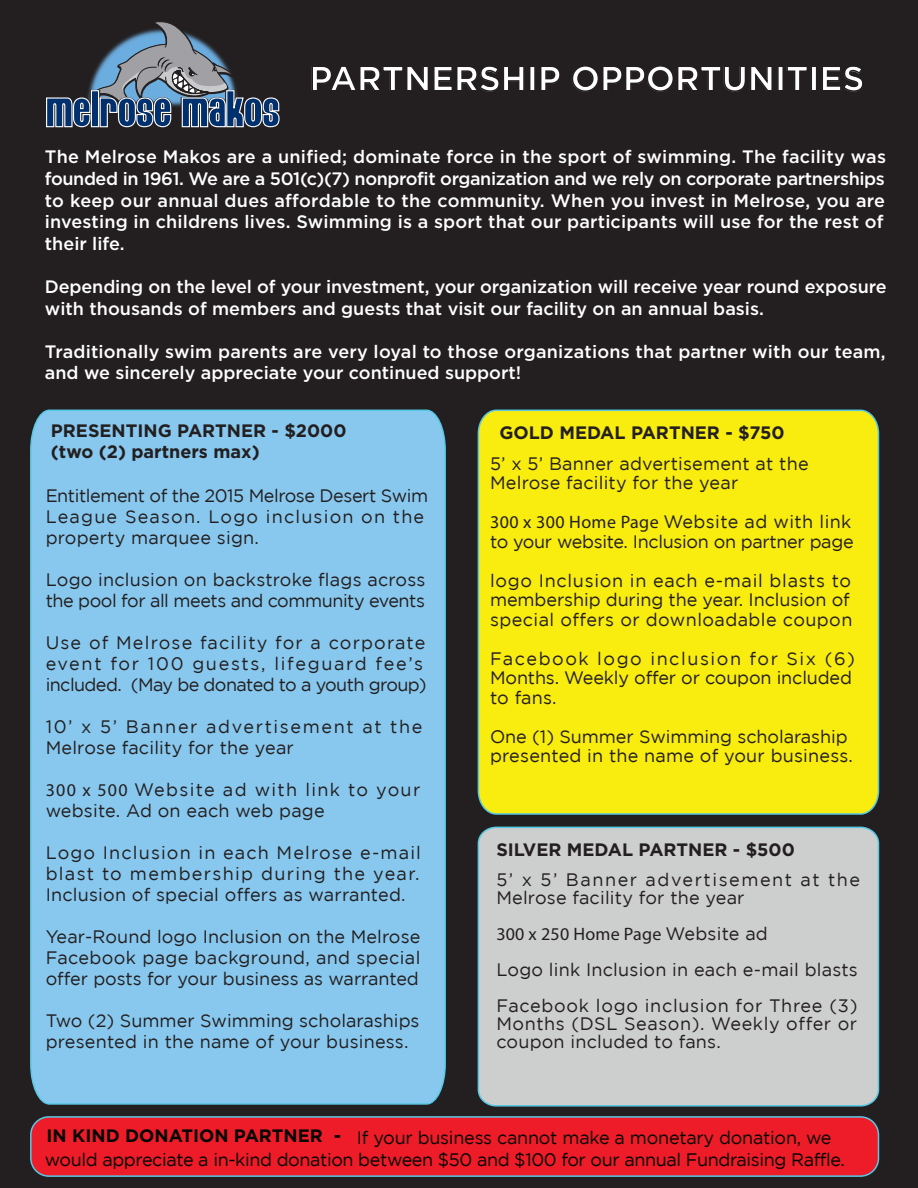
<style>
.page{position:relative;width:918px;height:1188px;background:#231f20}
.page>*{position:absolute;margin:0;border:0;box-sizing:border-box;transform-origin:0 0}
.t1{font:700 34.95px "Gotham";letter-spacing:-.015em;color:#fff}
.t2{font:18px/21px "Gotham";letter-spacing:.01em;color:#231f20}
.t3{font:500 18px/21.6px "Gotham";color:#fff}
.t4{font:18px/22px "Gotham";letter-spacing:-.02em;color:#050504}
.t5{font:18px/21px "Gotham";letter-spacing:.065em;color:#231f20}
.t6{font:700 18px/21.6px "Gotham";color:#231f20}
.t7{font:18px/21px "Gotham";letter-spacing:-.015em;color:#231f20}
.t8{font:18px/19.5px "Gotham";letter-spacing:-.01em;color:#231f20}
.t9{font:18px/19.5px "Gotham";letter-spacing:-.02em;color:#231f20}
.t10{font:18px/21px "Gotham";letter-spacing:.06em;color:#231f20}
.t11{font:18px/18px "Gotham";letter-spacing:.035em;color:#231f20}
.t12{font:18px "Myriad Pro";letter-spacing:.01em;color:#231f20}
.s1{font-family:"Myriad Pro"}
.s2{font-family:"Gotham"}
.s3{font-weight:700;color:#060705}
.s4{color:#060705}
</style>
<div class="page">
<svg style="left:46px;top:22px;width:234px;height:106px"></svg>
<div style="left:30px;top:409px;width:416px;height:696px;background:#88c8ee"></div>
<div style="left:477px;top:409px;width:403px;height:406px;background:#f9ec0f"></div>
<div style="left:477px;top:826px;width:403px;height:281px;background:#cdcece"></div>
<div style="left:31px;top:1117px;width:847px;height:59px;background:#ee1c28;border-radius:18px"></div>
<div style="left:30px;top:1116px;width:849px;height:61px;border:2px solid #56c9e5;border-radius:18px"></div>
<h1 class="t1" style="left:309px;top:58px;width:557px">PARTNERSHIP OPPORTUNITIES</h1>
<p class="t3" style="left:45px;top:146px;width:843px">The Melrose Makos are a unified; dominate force in the sport of swimming. The facility was founded in 1961. We are a 501(c)(7) nonprofit organization and we rely on corporate partnerships to keep our annual dues affordable to the community. When you invest in Melrose, you are investing in childrens lives. Swimming is a sport that our participants will use for the rest of their life.</p>
<p class="t3" style="left:45px;top:275px;width:843px">Depending on the level of your investment, your organization will receive year round exposure with thousands of members and guests that visit our facility on an annual basis.</p>
<p class="t3" style="left:45px;top:340px;width:842px">Traditionally swim parents are very loyal to those organizations that partner with our team, and we sincerely appreciate your continued support!</p>
<p class="t6" style="left:51px;top:419px;width:297px">PRESENTING PARTNER - $2000 (two (2) partners max)</p>
<p class="t2" style="left:46px;top:485px;width:384px">Entitlement of the 2015 Melrose Desert Swim<br>League Season. Logo inclusion on the property marquee sign.</p>
<p class="t7" style="left:46px;top:569px;width:381px">Logo inclusion on backstroke flags across the pool for all meets and community events</p>
<p class="t5" style="left:46px;top:632px;width:382px">Use of Melrose facility for a corporate event for 100 guests, lifeguard fee’s included. (May be donated to a youth group)</p>
<p class="t10" style="left:46px;top:716px;width:378px">10’ x 5’ Banner advertisement at the<br>Melrose facility for the year</p>
<p class="t2" style="left:46px;top:779px;width:376px"><span class="s1">300 x 500</span> Website ad with link to your website. Ad on each web page</p>
<p class="t2" style="left:46px;top:842px;width:377px;text-align:justify">Logo Inclusion in each Melrose e-mail blast to membership during the year.<br>Inclusion of special offers as warranted.</p>
<p class="t2" style="left:46px;top:926px;width:376px;text-align:justify">Year-Round logo Inclusion on the Melrose Facebook page background, and special offer posts for your business as warranted</p>
<p class="t2" style="left:46px;top:1010px;width:375px">Two (2) Summer Swimming scholaraships presented in the name of your business.</p>
<p class="t6" style="left:499px;top:422px;width:287px">GOLD MEDAL PARTNER - $750</p>
<p class="t2" style="left:490px;top:453px;width:320px;line-height:19.5px">5’ x 5’ Banner advertisement at the<br>Melrose facility for the year</p>
<p class="t9" style="left:490px;top:512px;width:365px"><span class="s1">300 x 300 Home Page</span> Website ad with link to your website. Inclusion on partner page</p>
<p class="t2" style="left:490px;top:570px;width:364px;line-height:19.5px">logo Inclusion in each e-mail blasts to membership during the year. Inclusion of special offers or downloadable coupon</p>
<p class="t8" style="left:490px;top:648px;width:367px">Facebook logo inclusion for Six (6)<br>Months. Weekly offer or coupon included to fans.</p>
<p class="t2" style="left:490px;top:726px;width:364px;line-height:19.5px">One (1) Summer Swimming scholaraship presented in the name of your business.</p>
<p class="t6" style="left:496px;top:838px;width:300px">SILVER MEDAL PARTNER - $500</p>
<p class="t11" style="left:496px;top:870px;width:365px">5’ x 5’ Banner advertisement at the<br>Melrose facility for the year</p>
<p class="t12" style="left:496px;top:923px;width:273px">300 x 250 Home Page <span class="s2">Website ad</span></p>
<p class="t2" style="left:496px;top:951px;width:363px;line-height:36px">Logo link Inclusion in each e-mail blasts<br>Facebook logo inclusion for Three (3)</p>
<p class="t2" style="left:496px;top:1014px;width:362px;line-height:18px">Months (DSL Season). Weekly offer or coupon included to fans.</p>
<p class="t4" style="left:45px;top:1126px;width:802px"><span class="s3">IN KIND DONATION PARTNER -</span> <span class="s4">If your business cannot make a monetary donation, we </span>would appreciate a in-kind donation between $50 and $100 for our annual Fundraising Raffle.</p>
</div>
